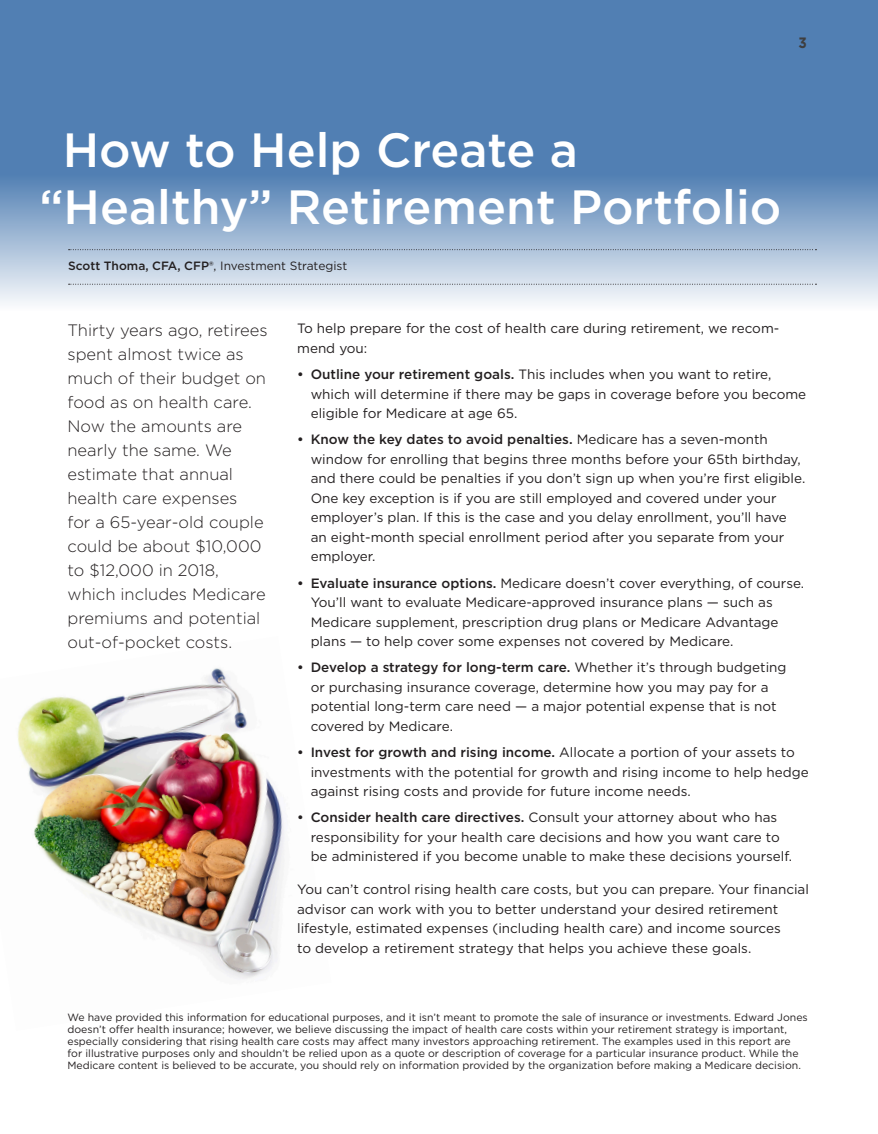
<style>
.page{position:relative;width:878px;height:1134px;background:#fff}
.page>*{position:absolute;margin:0;border:0;box-sizing:border-box;transform-origin:0 0}
.Headline_Grey{font:500 48px "Gotham";color:#fff}
.LEAD-IN_COPY{font:300 16.5px/24px "Gotham";color:#231f20}
.Stock_Table_Text_-_B{font:700 15px "Gotham";color:#3e3e3f;scale:.9 1}
.Body_9pt{font:13.5px/19.5px "Gotham";color:#231f20}
.Author{font:12px "Gotham";color:#231f20}
.Disclaimers{font:10.5px/12px "Gotham";color:#231f20}
.s1{font-weight:500}
</style>
<div class="page">
<div style="left:0;top:0;width:878px;height:175px;background:#517fb3"></div>
<img style="left:17px;top:668px;width:268px;height:312px">
<div style="left:0;top:173px;width:878px;height:137px;background:linear-gradient(to bottom,#507eb2,#fbfbfc)"></div>
<svg style="left:69px;top:249px;width:747px;height:1px"></svg>
<svg style="left:69px;top:284px;width:747px;height:1px"></svg>
<p class="Stock_Table_Text_-_B" style="left:798px;top:32px;width:11px">3</p>
<p class="Headline_Grey" style="left:63px;top:119px;width:517px">How to Help Create a</p>
<p class="Headline_Grey" style="left:40px;top:176px;width:743px">“Healthy” Retirement Portfolio</p>
<p class="Author" style="left:68px;top:258px;width:280px"><span class="s1">Scott Thoma, CFA, CFP®</span>, Investment Strategist</p>
<p class="LEAD-IN_COPY" style="left:68px;top:317px;width:202px">Thirty years ago, retirees spent almost twice as much of their budget on food as on health care.<br>Now the amounts are nearly the same. We estimate that annual health care expenses<br>for a 65-year-old couple could be about $10,000 to $12,000 in 2018, which includes Medicare premiums and potential out-of-pocket costs.</p>
<p class="Body_9pt" style="left:297px;top:318px;width:483px">To help prepare for the cost of health care during retirement, we recom&shy;mend you:</p>
<p class="Body_9pt" style="left:310px;top:364px;width:497px;text-indent:-14px"><span class="s1">• Outline your retirement goals.</span> This includes when you want to retire, which will determine if there may be gaps in coverage before you become eligible for Medicare at age 65.</p>
<p class="Body_9pt" style="left:310px;top:429px;width:496px;text-indent:-14px"><span class="s1">• Know the key dates to avoid penalties.</span> Medicare has a seven-month window for enrolling that begins three months before your 65th birthday, and there could be penalties if you don’t sign up when you’re first eligible.<br>One key exception is if you are still employed and covered under your employer’s plan. If this is the case and you delay enrollment, you’ll have an eight-month special enrollment period after you separate from your employer.</p>
<p class="Body_9pt" style="left:310px;top:573px;width:495px;text-indent:-14px"><span class="s1">• Evaluate insurance options.</span> Medicare doesn’t cover everything, of course.<br>You’ll want to evaluate Medicare-approved insurance plans — such as Medicare supplement, prescription drug plans or Medicare Advantage plans — to help cover some expenses not covered by Medicare.</p>
<p class="Body_9pt" style="left:310px;top:657px;width:477px;text-indent:-14px"><span class="s1">• Develop a strategy for long-term care.</span> Whether it’s through budgeting or purchasing insurance coverage, determine how you may pay for a potential long-term care need — a major potential expense that is not covered by Medicare.</p>
<p class="Body_9pt" style="left:310px;top:742px;width:499px;text-indent:-14px"><span class="s1">• Invest for growth and rising income.</span> Allocate a portion of your assets to investments with the potential for growth and rising income to help hedge against rising costs and provide for future income needs.</p>
<p class="Body_9pt" style="left:310px;top:807px;width:483px;text-indent:-14px"><span class="s1">• Consider health care directives.</span> Consult your attorney about who has responsibility for your health care decisions and how you want care to be administered if you become unable to make these decisions yourself.</p>
<p class="Body_9pt" style="left:297px;top:879px;width:513px">You can’t control rising health care costs, but you can prepare. Your financial advisor can work with you to better understand your desired retirement lifestyle, estimated expenses (including health care) and income sources<br>to develop a retirement strategy that helps you achieve these goals.</p>
<p class="Disclaimers" style="left:68px;top:1011px;width:741px">We have provided this information for educational purposes, and it isn’t meant to promote the sale of insurance or investments. Edward Jones doesn’t offer health insurance; however, we believe discussing the impact of health care costs within your retirement strategy is important, especially considering that rising health care costs may affect many investors approaching retirement. The examples used in this report are for illustrative purposes only and shouldn’t be relied upon as a quote or description of coverage for a particular insurance product. While the Medicare content is believed to be accurate, you should rely on information provided by the organization before making a Medicare decision.</p>
</div>
